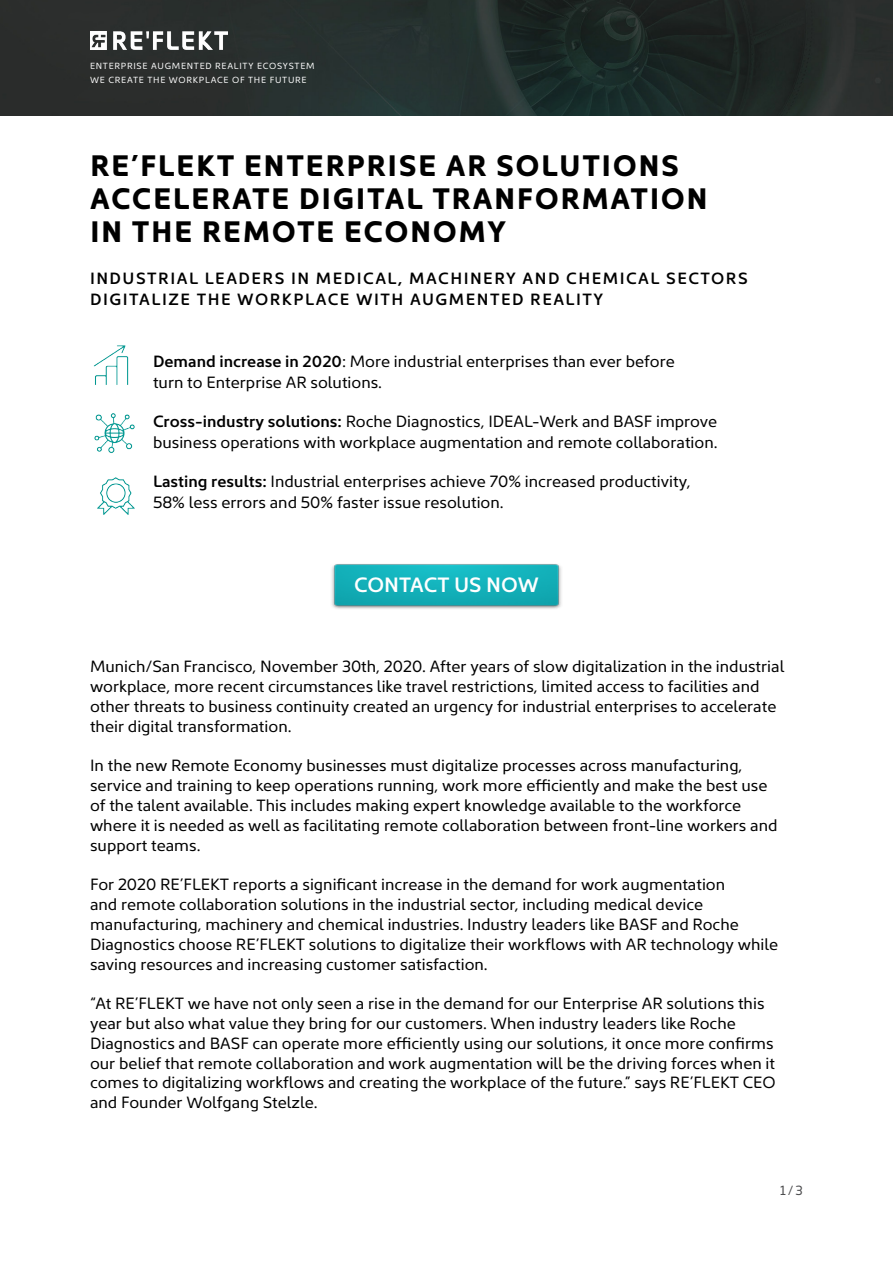
<style>
.page{position:relative;width:893px;height:1263px;background:#fff}
.page>*{position:absolute;margin:0;border:0;box-sizing:border-box;transform-origin:0 0}
.t1{font:700 30px/33px "Kyrial Sans Pro";letter-spacing:.05em;color:#000}
.t2{font:600 21px "Kyrial Sans Pro";color:#fff}
.t3{font:16.5px/19.8px "Kyrial Sans Pro";color:#000}
.t4{font:600 16.5px/21px "Kyrial Sans Pro";letter-spacing:.09em;color:#000}
.t5{font:13.5px "Kyrial Sans Pro";color:#4d4d4f}
.t6{font:9px/13.5px "Kyrial Sans Pro";letter-spacing:.08em;color:#fff}
.s1{font-weight:600}
</style>
<div class="page">
<img style="left:0;top:0;width:893px;height:115px">
<img style="left:90px;top:32px;width:137px;height:18px">
<img style="left:331px;top:564px;width:231px;height:45px">
<img style="left:93px;top:345px;width:36px;height:40px">
<img style="left:94px;top:413px;width:41px;height:40px">
<img style="left:97px;top:477px;width:38px;height:38px">
<p class="t6" style="left:90px;top:59px;width:226px">ENTERPRISE AUGMENTED REALITY ECOSYSTEM<br>WE CREATE THE WORKPLACE OF THE FUTURE</p>
<h1 class="t1" style="left:90px;top:147px;width:619px">RE’FLEKT ENTERPRISE AR SOLUTIONS<br>ACCELERATE DIGITAL TRANFORMATION<br>IN THE REMOTE ECONOMY</h1>
<p class="t4" style="left:90px;top:267px;width:659px">INDUSTRIAL LEADERS IN MEDICAL, MACHINERY AND CHEMICAL SECTORS<br>DIGITALIZE THE WORKPLACE WITH AUGMENTED REALITY</p>
<p class="t3" style="left:153px;top:350px;width:523px;line-height:21px"><span class="s1">Demand increase in 2020</span>: More industrial enterprises than ever before turn to Enterprise AR solutions.</p>
<p class="t3" style="left:153px;top:410px;width:566px;line-height:21px"><span class="s1">Cross-industry solutions:</span> Roche Diagnostics, IDEAL-Werk and BASF improve business operations with workplace augmentation and remote collaboration.</p>
<p class="t3" style="left:153px;top:470px;width:539px;line-height:21px"><span class="s1">Lasting results:</span> Industrial enterprises achieve 70% increased productivity,<br>58% less errors and 50% faster issue resolution.</p>
<p class="t2" style="left:354px;top:569px;width:186px">CONTACT US NOW</p>
<p class="t3" style="left:90px;top:656px;width:696px">Munich/San Francisco, November 30th, 2020. After years of slow digitalization in the industrial workplace, more recent circumstances like travel restrictions, limited access to facilities and other threats to business continuity created an urgency for industrial enterprises to accelerate their digital transformation.</p>
<p class="t3" style="left:90px;top:755px;width:689px">In the new Remote Economy businesses must digitalize processes across manufacturing, service and training to keep operations running, work more efficiently and make the best use of the talent available. This includes making expert knowledge available to the workforce where it is needed as well as facilitating remote collaboration between front-line workers and support teams.</p>
<p class="t3" style="left:90px;top:874px;width:690px">For 2020 RE’FLEKT reports a significant increase in the demand for work augmentation<br>and remote collaboration solutions in the industrial sector, including medical device manufacturing, machinery and chemical industries. Industry leaders like BASF and Roche Diagnostics choose RE’FLEKT solutions to digitalize their workflows with AR technology while saving resources and increasing customer satisfaction.</p>
<p class="t3" style="left:90px;top:992px;width:687px">“At RE’FLEKT we have not only seen a rise in the demand for our Enterprise AR solutions this year but also what value they bring for our customers. When industry leaders like Roche Diagnostics and BASF can operate more efficiently using our solutions, it once more confirms our belief that remote collaboration and work augmentation will be the driving forces when it comes to digitalizing workflows and creating the workplace of the future.” says RE’FLEKT CEO and Founder Wolfgang Stelzle.</p>
<p class="t5" style="left:780px;top:1181px;width:24px">1/3</p>
</div>
